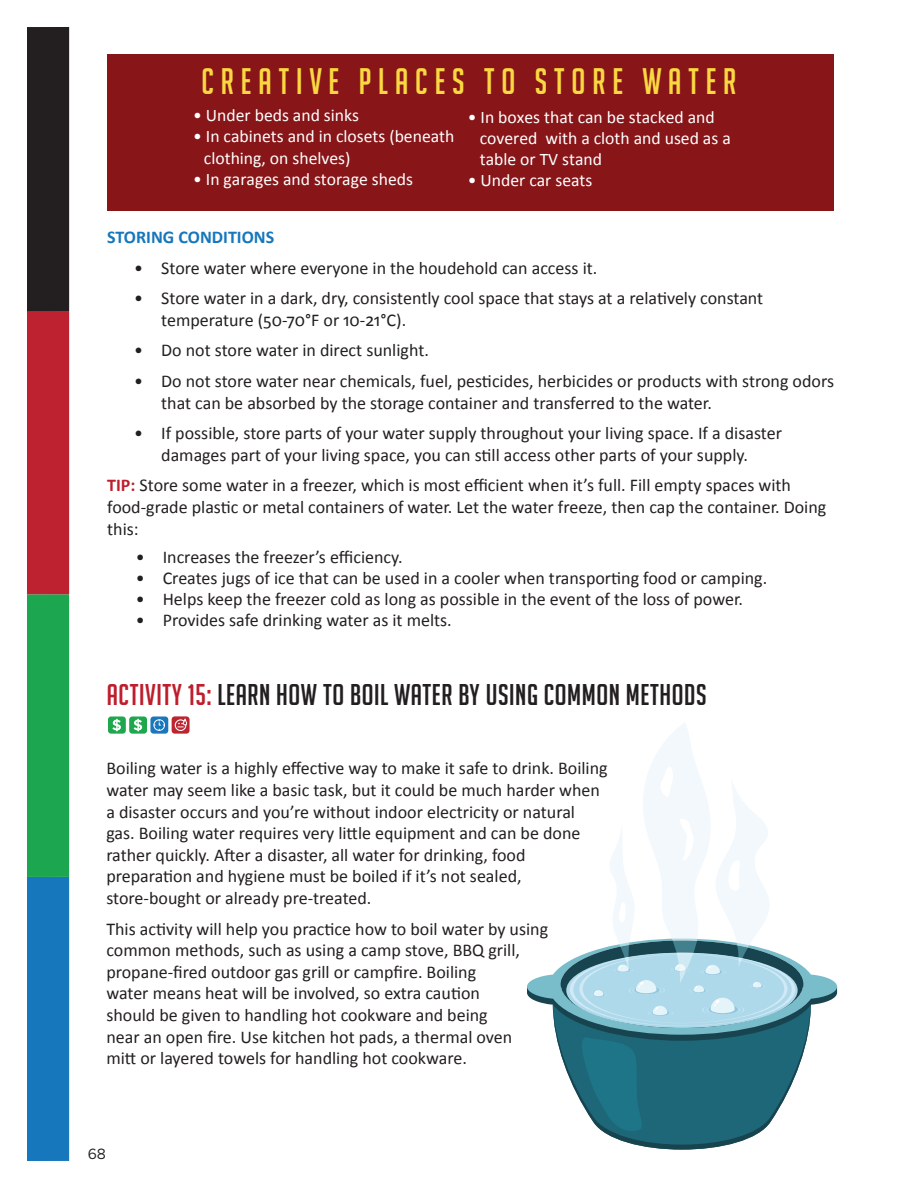
<style>
.page{position:relative;width:918px;height:1188px;background:#fff}
.page>*{position:absolute;margin:0;border:0;box-sizing:border-box;transform-origin:0 0}
.t1{font:36px "Big Noodle Titling";letter-spacing:.2em;color:#fad841;scale:.96 1}
.t2{font:29.25px "Big Noodle Titling";letter-spacing:.02em;color:#231f20}
.t3{font:18px/21.6px "Calibri";color:#231f20}
.t4{font:700 18px "Calibri";color:#1677bc}
.t5{font:17.7px/21.1px "Calibri";color:#fff}
.t6{font:15px "Metropolis";color:#231f20}
.s1{font-weight:700;color:#be1d2c}
.s2{color:#be1d2c}
</style>
<div class="page">
<div style="left:27px;top:877px;width:42px;height:284px;background:#1677bc"></div>
<div style="left:27px;top:594px;width:42px;height:283px;background:#1ca64f"></div>
<div style="left:27px;top:312px;width:42px;height:282px;background:#be212f"></div>
<div style="left:27px;top:27px;width:42px;height:285px;background:#231f20"></div>
<div style="left:129px;top:716px;width:18px;height:18px;background:#1fa74e;border-radius:3px"></div>
<svg style="left:134px;top:719px;width:8px;height:12px"></svg>
<div style="left:108px;top:716px;width:18px;height:18px;background:#1fa74e;border-radius:3px"></div>
<svg style="left:112px;top:719px;width:9px;height:12px"></svg>
<div style="left:150px;top:716px;width:18px;height:18px;background:#1b77bc;border-radius:3px"></div>
<svg style="left:153px;top:719px;width:12px;height:12px"></svg>
<div style="left:172px;top:716px;width:18px;height:18px;background:#be2330;border-radius:3px"></div>
<svg style="left:175px;top:718px;width:12px;height:13px"></svg>
<div style="left:108px;top:54px;width:726px;height:157px;background:#881619"></div>
<svg style="left:527px;top:723px;width:310px;height:427px"></svg>
<p class="t1" style="left:201px;top:61px;width:559px">CREATIVE PLACES TO STORE WATER</p>
<p class="t5" style="left:193px;top:104px;width:167px">• Under beds and sinks</p>
<p class="t5" style="left:204px;top:125px;width:252px;text-indent:-11px">• In cabinets and in closets (beneath clothing, on shelves)</p>
<p class="t5" style="left:193px;top:167px;width:221px">• In garages and storage sheds</p>
<p class="t5" style="left:480px;top:105px;width:253px;text-indent:-12px">• In boxes that can be stacked and covered with a cloth and used as a table or TV stand</p>
<p class="t5" style="left:468px;top:169px;width:126px">• Under car seats</p>
<p class="t4" style="left:107px;top:226px;width:169px">STORING CONDITIONS</p>
<p class="t3" style="left:134px;top:256px;width:465px">• Store water where everyone in the houdehold can access it.</p>
<p class="t3" style="left:161px;top:286px;width:604px;text-indent:-27px">• Store water in a dark, dry, consistently cool space that stays at a relatively constant temperature (50-70°F or 10-21°C).</p>
<p class="t3" style="left:134px;top:339px;width:296px">• Do not store water in direct sunlight.</p>
<p class="t3" style="left:161px;top:369px;width:674px;text-indent:-27px">• Do not store water near chemicals, fuel, pesticides, herbicides or products with strong odors that can be absorbed by the storage container and transferred to the water.</p>
<p class="t3" style="left:134px;top:421px;width:649px;text-align:center">• If possible, store parts of your water supply throughout your living space. If a disaster damages part of your living space, you can still access other parts of your supply.</p>
<p class="t3" style="left:107px;top:474px;width:721px"><span class="s1">TIP:</span> Store some water in a freezer, which is most efficient when it’s full. Fill empty spaces with food-grade plastic or metal containers of water. Let the water freeze, then cap the container. Doing this:</p>
<p class="t3" style="left:136px;top:545px;width:268px">• Increases the freezer’s efficiency.</p>
<p class="t3" style="left:136px;top:566px;width:633px">• Creates jugs of ice that can be used in a cooler when transporting food or camping.</p>
<p class="t3" style="left:136px;top:587px;width:609px">• Helps keep the freezer cold as long as possible in the event of the loss of power.</p>
<p class="t3" style="left:136px;top:608px;width:318px">• Provides safe drinking water as it melts.</p>
<p class="t2" style="left:107px;top:678px;width:601px"><span class="s2">ACTIVITY 15:</span> LEARN HOW TO BOIL WATER BY USING COMMON METHODS</p>
<p class="t3" style="left:106px;top:757px;width:503px">Boiling water is a highly effective way to make it safe to drink. Boiling water may seem like a basic task, but it could be much harder when a disaster occurs and you’re without indoor electricity or natural gas. Boiling water requires very little equipment and can be done rather quickly. After a disaster, all water for drinking, food preparation and hygiene must be boiled if it’s not sealed, store-bought or already pre-treated.</p>
<p class="t3" style="left:106px;top:917px;width:443px">This activity will help you practice how to boil water by using common methods, such as using a camp stove, BBQ grill, propane-fired outdoor gas grill or campfire. Boiling<br>water means heat will be involved, so extra caution<br>should be given to handling hot cookware and being<br>near an open fire. Use kitchen hot pads, a thermal oven<br>mitt or layered towels for handling hot cookware.</p>
<p class="t6" style="left:88px;top:1145px;width:20px">68</p>
</div>
